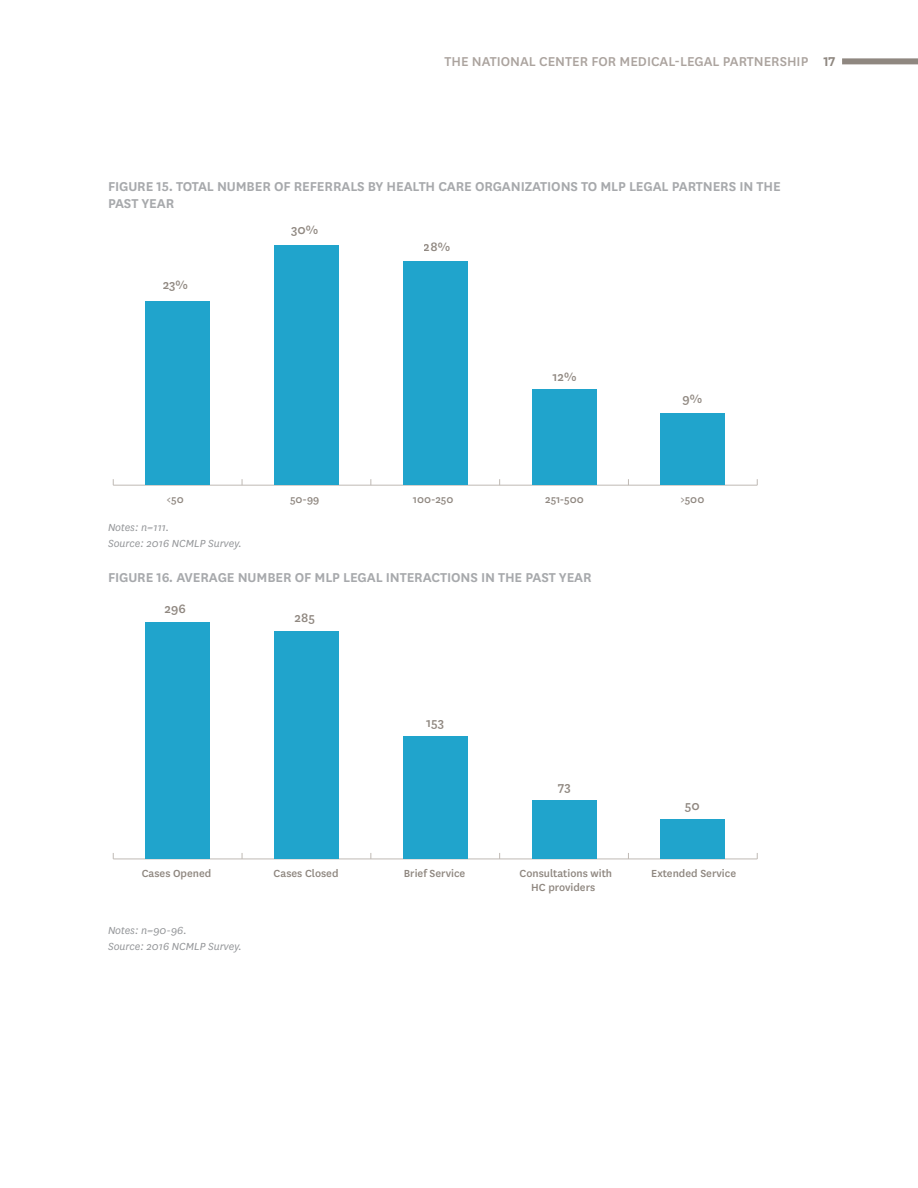
<style>
.page{position:relative;width:918px;height:1188px;background:#fff}
.page>*{position:absolute;margin:0;border:0;box-sizing:border-box;transform-origin:0 0}
.t1{font:600 15px/16.5px "National";letter-spacing:-.01em;color:#a7a9ac}
.t2{font:500 15px "National";color:#aba39e}
.t3{font:500 14.25px "National";color:#8f8780}
.t4{font:500 12px/13.5px "National";color:#8f8780;text-align:center}
.t5{font:italic 12px/16.5px "National";color:#939598}
.s1{font-weight:600;color:#8f8780}
</style>
<div class="page">
<hr style="left:113px;top:485px;width:644px;height:1px;background:#bfb9b4">
<div style="left:145px;top:301px;width:65px;height:184px;background:#20a4cc"></div>
<div style="left:274px;top:246px;width:65px;height:239px;background:#20a4cc"></div>
<div style="left:403px;top:262px;width:64px;height:223px;background:#20a4cc"></div>
<div style="left:532px;top:389px;width:64px;height:96px;background:#20a4cc"></div>
<div style="left:661px;top:413px;width:64px;height:72px;background:#20a4cc"></div>
<hr style="left:113px;top:859px;width:644px;height:1px;background:#bfb9b4">
<div style="left:145px;top:622px;width:65px;height:237px;background:#20a4cc"></div>
<div style="left:274px;top:631px;width:65px;height:228px;background:#20a4cc"></div>
<div style="left:403px;top:737px;width:64px;height:122px;background:#20a4cc"></div>
<div style="left:532px;top:801px;width:64px;height:58px;background:#20a4cc"></div>
<div style="left:661px;top:819px;width:64px;height:40px;background:#20a4cc"></div>
<div style="left:842px;top:58px;width:76px;height:6px;background:#8f8780"></div>
<p class="t2" style="left:445px;top:52px;width:393px">THE NATIONAL CENTER FOR MEDICAL-LEGAL PARTNERSHIP <span class="s1">17</span></p>
<p class="t1" style="left:108px;top:177px;width:674px">FIGURE 15. TOTAL NUMBER OF REFERRALS BY HEALTH CARE ORGANIZATIONS TO MLP LEGAL PARTNERS IN THE<br>PAST YEAR</p>
<p class="t3" style="left:163px;top:275px;width:27px">23%</p>
<p class="t3" style="left:291px;top:219px;width:29px">30%</p>
<p class="t3" style="left:424px;top:237px;width:28px">28%</p>
<p class="t3" style="left:553px;top:367px;width:25px">12%</p>
<p class="t3" style="left:683px;top:389px;width:21px">9%</p>
<p class="t4" style="left:167px;top:492px;width:19px">&lt;50</p>
<p class="t4" style="left:290px;top:492px;width:31px">50-99</p>
<p class="t4" style="left:413px;top:492px;width:42px">100-250</p>
<p class="t4" style="left:545px;top:492px;width:40px">251-500</p>
<p class="t4" style="left:680px;top:492px;width:25px">&gt;500</p>
<p class="t5" style="left:108px;top:519px;width:136px">Notes: n=111.<br>Source: 2016 NCMLP Survey.</p>
<p class="t1" style="left:108px;top:568px;width:485px">FIGURE 16. AVERAGE NUMBER OF MLP LEGAL INTERACTIONS IN THE PAST YEAR</p>
<p class="t3" style="left:165px;top:599px;width:23px">296</p>
<p class="t3" style="left:295px;top:608px;width:22px">285</p>
<p class="t3" style="left:426px;top:713px;width:20px">153</p>
<p class="t3" style="left:558px;top:777px;width:15px">73</p>
<p class="t3" style="left:685px;top:796px;width:16px">50</p>
<p class="t4" style="left:142px;top:866px;width:71px">Cases Opened</p>
<p class="t4" style="left:274px;top:866px;width:66px">Cases Closed</p>
<p class="t4" style="left:404px;top:866px;width:63px">Brief Service</p>
<p class="t4" style="left:520px;top:866px;width:94px">Consultations with<br>HC providers</p>
<p class="t4" style="left:651px;top:866px;width:86px">Extended Service</p>
<p class="t5" style="left:108px;top:922px;width:136px">Notes: n=90-96.<br>Source: 2016 NCMLP Survey.</p>
</div>
